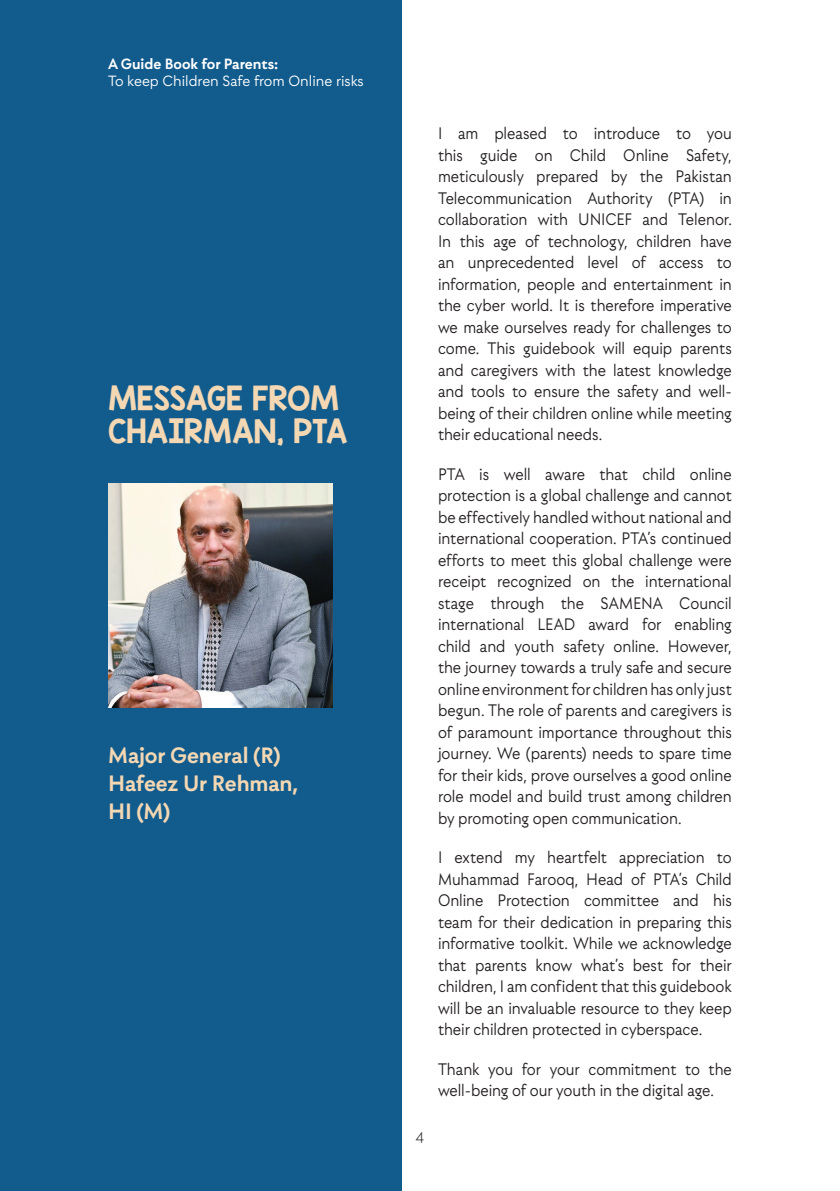
<style>
.page{position:relative;width:840px;height:1191px;background:#fff}
.page>*{position:absolute;margin:0;border:0;box-sizing:border-box;transform-origin:0 0}
.t1{font:28px/33.6px "KG Blank Space Solid";letter-spacing:-.015em;color:#f4d7b3}
.t2{font:700 24px/28px "Utily";letter-spacing:-.005em;color:#f4d7b3}
.t3{font:18px/21.4px "Utily";letter-spacing:-.005em;color:#231f20;text-align:justify;scale:.93 1}
.t4{font:300 18px "Utily";color:#231f20}
.t5{font:16px "Utily";color:#fff}
.t6{font:700 16px "Utily";color:#fff}
</style>
<div class="page">
<div style="left:0;top:0;width:402px;height:1191px;background:#115b8d"></div>
<img style="left:108px;top:483px;width:224px;height:224px">
<p class="t6" style="left:108px;top:54px;width:172px">A Guide Book for Parents:</p>
<p class="t5" style="left:108px;top:71px;width:257px">To keep Children Safe from Online risks</p>
<h1 class="t1" style="left:108px;top:381px;width:241px">MESSAGE FROM<br>CHAIRMAN, PTA</h1>
<h2 class="t2" style="left:108px;top:741px;width:192px">Major General (R)<br>Hafeez Ur Rehman,<br>HI (M)</h2>
<p class="t4" style="left:415px;top:1126px;width:10px">4</p>
<p class="t3" style="left:438px;top:122px;width:317px">I am pleased to introduce to you this guide on Child Online Safety, meticulously prepared by the Pakistan Telecommunication Authority (PTA) in collaboration with UNICEF and Telenor.<br>In this age of technology, children have an unprecedented level of access to information, people and entertainment in the cyber world. It is therefore imperative we make ourselves ready for challenges to come. This guidebook will equip parents and caregivers with the latest knowledge and tools to ensure the safety and well&shy;being of their children online while meeting their educational needs.</p>
<p class="t3" style="left:438px;top:463px;width:317px">PTA is well aware that child online protection is a global challenge and cannot be effectively handled without national and international cooperation. PTA’s continued efforts to meet this global challenge were receipt recognized on the international stage through the SAMENA Council international LEAD award for enabling child and youth safety online. However, the journey towards a truly safe and secure online environment for children has only just begun. The role of parents and caregivers is of paramount importance throughout this journey. We (parents) needs to spare time for their kids, prove ourselves a good online role model and build trust among children by promoting open communication.</p>
<p class="t3" style="left:438px;top:846px;width:317px">I extend my heartfelt appreciation to Muhammad Farooq, Head of PTA’s Child Online Protection committee and his team for their dedication in preparing this informative toolkit. While we acknowledge that parents know what’s best for their children, I am confident that this guidebook will be an invaluable resource to they keep their children protected in cyberspace.</p>
<p class="t3" style="left:438px;top:1057px;width:317px">Thank you for your commitment to the well-being of our youth in the digital age.</p>
</div>
